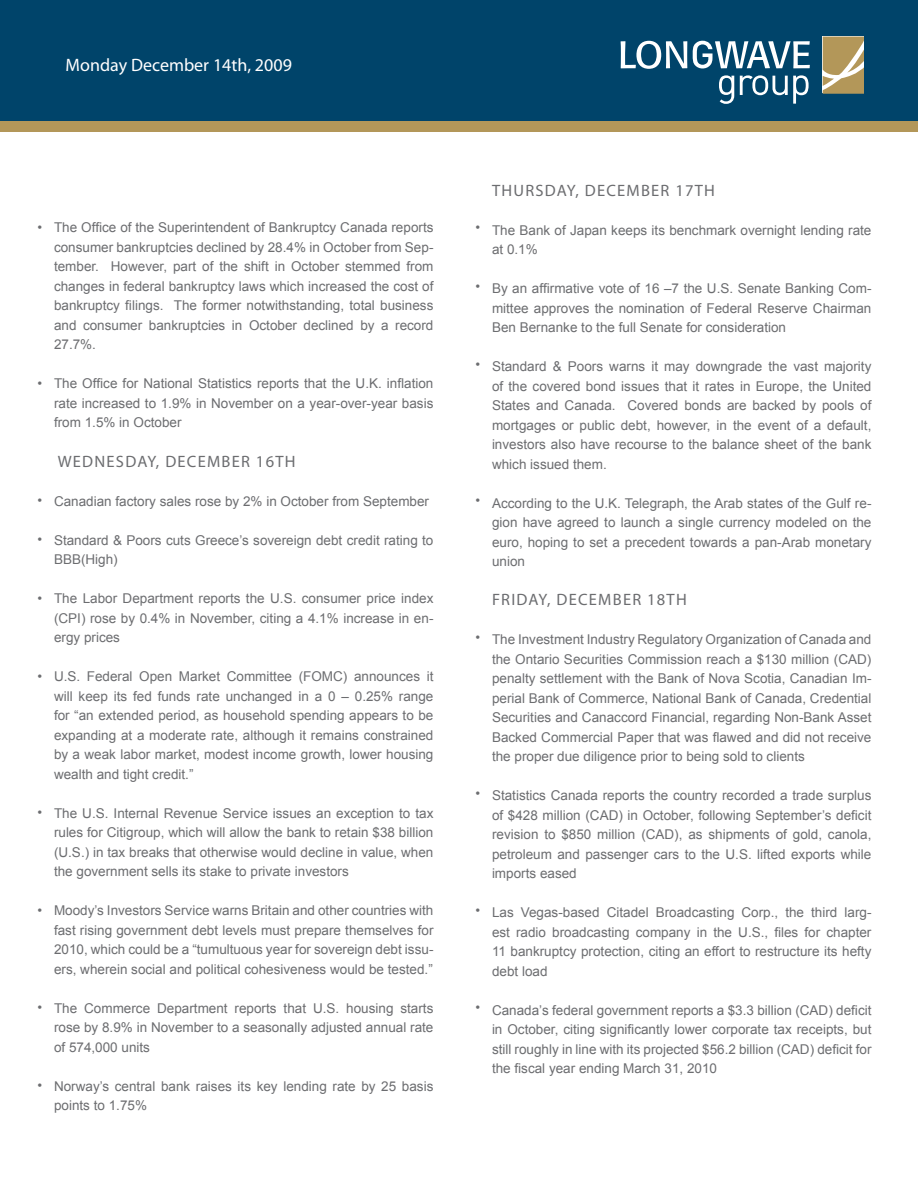
<style>
.page{position:relative;width:918px;height:1188px;background:#fff}
.page>*{position:absolute;margin:0;border:0;box-sizing:border-box;transform-origin:0 0}
.t1{font:18px "Myriad Pro";color:#fff}
.t2{font:16.5px "Myriad Pro";letter-spacing:.075em;color:#6c6d70}
.t3{font:13.5px/19.5px "Arial";color:#6c6d70;text-align:justify}
</style>
<div class="page">
<div style="left:0;top:0;width:918px;height:123px;background:#00446a"></div>
<div style="left:0;top:122px;width:918px;height:10px;background:#b39759"></div>
<svg style="left:621px;top:41px;width:66px;height:28px"></svg>
<svg style="left:693px;top:41px;width:117px;height:27px"></svg>
<svg style="left:719px;top:75px;width:15px;height:29px"></svg>
<svg style="left:740px;top:75px;width:69px;height:29px"></svg>
<svg style="left:823px;top:37px;width:41px;height:57px;background:#bfa876"></svg>
<p class="t1" style="left:66px;top:54px;width:228px">Monday December 14th, 2009</p>
<p class="t3" style="left:38px;top:218px;width:6px">•</p>
<p class="t3" style="left:38px;top:374px;width:6px">•</p>
<p class="t3" style="left:38px;top:491px;width:6px">•</p>
<p class="t3" style="left:38px;top:530px;width:6px">•</p>
<p class="t3" style="left:38px;top:588px;width:6px">•</p>
<p class="t3" style="left:38px;top:666px;width:6px">•</p>
<p class="t3" style="left:38px;top:803px;width:6px">•</p>
<p class="t3" style="left:38px;top:900px;width:6px">•</p>
<p class="t3" style="left:38px;top:998px;width:6px">•</p>
<p class="t3" style="left:38px;top:1076px;width:6px">•</p>
<p class="t3" style="left:54px;top:218px;width:381px">The Office of the Superintendent of Bankruptcy Canada reports consumer bankruptcies declined by 28.4% in October from Sep&shy;tember. However, part of the shift in October stemmed from changes in federal bankruptcy laws which increased the cost of bankruptcy filings. The former notwithstanding, total business and consumer bankruptcies in October declined by a record 27.7%.</p>
<p class="t3" style="left:54px;top:374px;width:381px">The Office for National Statistics reports that the U.K. inflation rate increased to 1.9% in November on a year-over-year basis from 1.5% in October</p>
<p class="t2" style="left:58px;top:451px;width:239px">WEDNESDAY, DECEMBER 16TH</p>
<p class="t3" style="left:54px;top:491px;width:377px">Canadian factory sales rose by 2% in October from September</p>
<p class="t3" style="left:54px;top:530px;width:381px">Standard &amp; Poors cuts Greece’s sovereign debt credit rating to<br>BBB(High)</p>
<p class="t3" style="left:54px;top:589px;width:381px">The Labor Department reports the U.S. consumer price index (CPI) rose by 0.4% in November, citing a 4.1% increase in en&shy;ergy prices</p>
<p class="t3" style="left:54px;top:667px;width:381px">U.S. Federal Open Market Committee (FOMC) announces it will keep its fed funds rate unchanged in a 0 – 0.25% range for “an extended period, as household spending appears to be expanding at a moderate rate, although it remains constrained by a weak labor market, modest income growth, lower housing wealth and tight credit.”</p>
<p class="t3" style="left:54px;top:803px;width:381px">The U.S. Internal Revenue Service issues an exception to tax rules for Citigroup, which will allow the bank to retain $38 billion (U.S.) in tax breaks that otherwise would decline in value, when the government sells its stake to private investors</p>
<p class="t3" style="left:54px;top:901px;width:381px">Moody’s Investors Service warns Britain and other countries with fast rising government debt levels must prepare themselves for 2010, which could be a “tumultuous year for sovereign debt issu&shy;ers, wherein social and political cohesiveness would be tested.”</p>
<p class="t3" style="left:54px;top:999px;width:381px">The Commerce Department reports that U.S. housing starts rose by 8.9% in November to a seasonally adjusted annual rate of 574,000 units</p>
<p class="t3" style="left:54px;top:1077px;width:381px">Norway’s central bank raises its key lending rate by 25 basis points to 1.75%</p>
<p class="t3" style="left:476px;top:218px;width:6px">•</p>
<p class="t3" style="left:476px;top:276px;width:6px">•</p>
<p class="t3" style="left:476px;top:354px;width:6px">•</p>
<p class="t3" style="left:476px;top:491px;width:6px">•</p>
<p class="t3" style="left:476px;top:627px;width:6px">•</p>
<p class="t3" style="left:476px;top:783px;width:6px">•</p>
<p class="t3" style="left:476px;top:900px;width:6px">•</p>
<p class="t3" style="left:476px;top:998px;width:6px">•</p>
<p class="t2" style="left:492px;top:180px;width:225px">THURSDAY, DECEMBER 17TH</p>
<p class="t3" style="left:492px;top:220px;width:381px">The Bank of Japan keeps its benchmark overnight lending rate at 0.1%</p>
<p class="t3" style="left:492px;top:279px;width:381px">By an affirmative vote of 16 –7 the U.S. Senate Banking Com&shy;mittee approves the nomination of Federal Reserve Chairman Ben Bernanke to the full Senate for consideration</p>
<p class="t3" style="left:492px;top:357px;width:381px">Standard &amp; Poors warns it may downgrade the vast majority of the covered bond issues that it rates in Europe, the United States and Canada. Covered bonds are backed by pools of mortgages or public debt, however, in the event of a default, investors also have recourse to the balance sheet of the bank which issued them.</p>
<p class="t3" style="left:492px;top:493px;width:381px">According to the U.K. Telegraph, the Arab states of the Gulf re&shy;gion have agreed to launch a single currency modeled on the euro, hoping to set a precedent towards a pan-Arab monetary union</p>
<p class="t2" style="left:492px;top:590px;width:196px">FRIDAY, DECEMBER 18TH</p>
<p class="t3" style="left:492px;top:630px;width:381px">The Investment Industry Regulatory Organization of Canada and the Ontario Securities Commission reach a $130 million (CAD) penalty settlement with the Bank of Nova Scotia, Canadian Im&shy;perial Bank of Commerce, National Bank of Canada, Credential Securities and Canaccord Financial, regarding Non-Bank Asset Backed Commercial Paper that was flawed and did not receive the proper due diligence prior to being sold to clients</p>
<p class="t3" style="left:492px;top:786px;width:381px">Statistics Canada reports the country recorded a trade surplus of $428 million (CAD) in October, following September’s deficit revision to $850 million (CAD), as shipments of gold, canola, petroleum and passenger cars to the U.S. lifted exports while imports eased</p>
<p class="t3" style="left:492px;top:903px;width:381px">Las Vegas-based Citadel Broadcasting Corp., the third larg&shy;est radio broadcasting company in the U.S., files for chapter 11 bankruptcy protection, citing an effort to restructure its hefty debt load</p>
<p class="t3" style="left:492px;top:1001px;width:381px">Canada’s federal government reports a $3.3 billion (CAD) deficit in October, citing significantly lower corporate tax receipts, but still roughly in line with its projected $56.2 billion (CAD) deficit for the fiscal year ending March 31, 2010</p>
</div>
